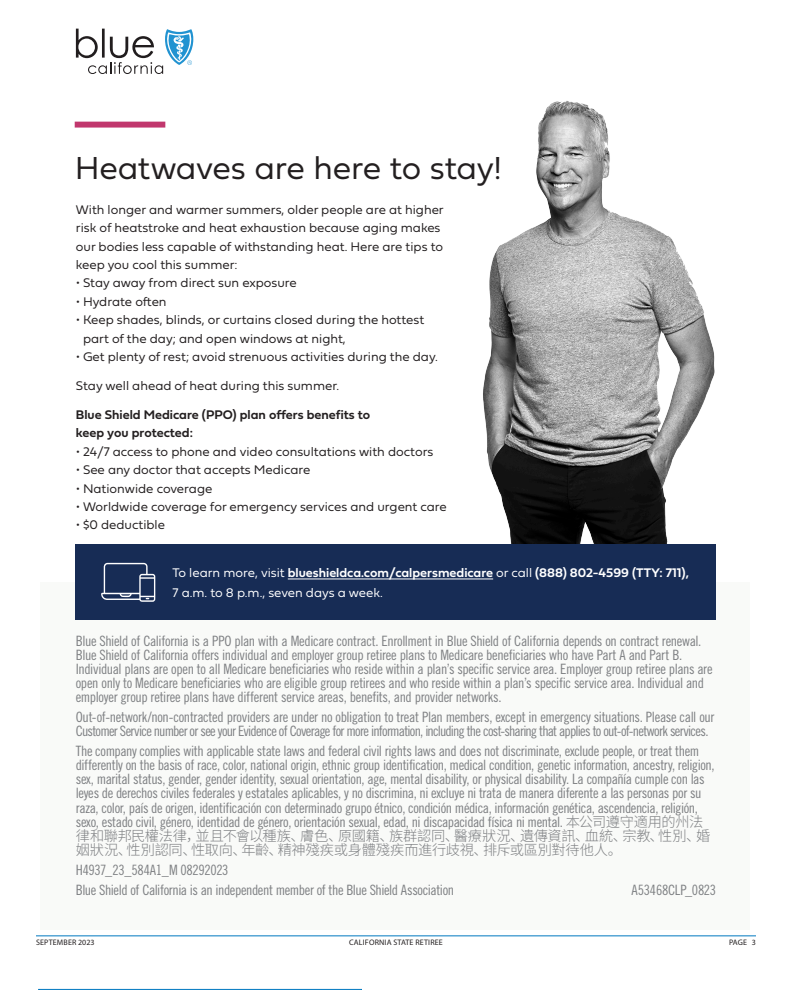
<style>
.page{position:relative;width:792px;height:990px;background:#fff}
.page>*{position:absolute;margin:0;border:0;box-sizing:border-box;transform-origin:0 0}
.t1{font:33.2px "Fieldwork Geo Light";letter-spacing:-.01em;color:#231f20}
.t2{font:14.2px/14.2px "Trade Gothic LT Pro Cn 18";letter-spacing:-.03em;color:#7e8083}
.t3{font:13px/18.4px "Fieldwork Geo Light";color:#231f20}
.t4{font:13px/20.2px "Fieldwork Geo Demibold";color:#fff}
.t5{font:13px/18.4px "Fieldwork Geo Demibold";color:#231f20}
.t6{font:8px "Myriad Pro";letter-spacing:.02em;color:#231f20}
.s1{font-family:"Fieldwork Geo Light"}
.s2{font-family:"Source Han Sans CN";font-weight:300}
</style>
<div class="page">
<hr style="left:36px;top:935px;width:720px;height:1px;background:#0078c0">
<svg style="left:38px;top:989px;width:324px;height:1px"></svg>
<img style="left:461px;top:101px;width:255px;height:444px">
<div style="left:40px;top:582px;width:710px;height:348px;background:#f9faf8"></div>
<svg style="left:76px;top:29px;width:117px;height:45px"></svg>
<div style="left:75px;top:122px;width:90px;height:6px;background:#c1376d"></div>
<div style="left:76px;top:545px;width:640px;height:75px;background:#172c55"></div>
<hr style="left:288px;top:578px;width:205px;height:1px;background:#fff">
<svg style="left:101px;top:563px;width:54px;height:39px"></svg>
<p class="t1" style="left:75px;top:142px;width:429px">Heatwaves are here to stay!</p>
<p class="t3" style="left:76px;top:200px;width:369px">With longer and warmer summers, older people are at higher risk of heatstroke and heat exhaustion because aging makes our bodies less capable of withstanding heat. Here are tips to keep you cool this summer:</p>
<p class="t3" style="left:76px;top:273px;width:222px">• Stay away from direct sun exposure</p>
<p class="t3" style="left:76px;top:292px;width:92px">• Hydrate often</p>
<p class="t3" style="left:83px;top:310px;width:343px;text-indent:-7px">• Keep shades, blinds, or curtains closed during the hottest part of the day; and open windows at night,</p>
<p class="t3" style="left:76px;top:347px;width:363px">• Get plenty of rest; avoid strenuous activities during the day.</p>
<p class="t3" style="left:76px;top:376px;width:265px">Stay well ahead of heat during this summer.</p>
<p class="t5" style="left:76px;top:405px;width:296px">Blue Shield Medicare (PPO) plan offers benefits to keep you protected:</p>
<p class="t3" style="left:76px;top:442px;width:359px">• 24/7 access to phone and video consultations with doctors</p>
<p class="t3" style="left:76px;top:460px;width:236px">• See any doctor that accepts Medicare</p>
<p class="t3" style="left:76px;top:478px;width:138px">• Nationwide coverage</p>
<p class="t3" style="left:76px;top:497px;width:373px">• Worldwide coverage for emergency services and urgent care</p>
<p class="t3" style="left:76px;top:515px;width:91px">• $0 deductible</p>
<p class="t4" style="left:173px;top:562px;width:518px"><span class="s1">To learn more, visit</span> blueshieldca.com/calpersmedicare <span class="s1">or call</span> (888) 802-4599 (TTY: 711),<br><span class="s1">7 a.m. to 8 p.m., seven days a week.</span></p>
<p class="t2" style="left:76px;top:633px;width:638px">Blue Shield of California is a PPO plan with a Medicare contract. Enrollment in Blue Shield of California depends on contract renewal.<br>Blue Shield of California offers individual and employer group retiree plans to Medicare beneficiaries who have Part A and Part B.<br>Individual plans are open to all Medicare beneficiaries who reside within a plan’s specific service area. Employer group retiree plans are open only to Medicare beneficiaries who are eligible group retirees and who reside within a plan’s specific service area. Individual and employer group retiree plans have different service areas, benefits, and provider networks.</p>
<p class="t2" style="left:76px;top:710px;width:640px">Out-of-network/non-contracted providers are under no obligation to treat Plan members, except in emergency situations. Please call our<br>Customer Service number or see your Evidence of Coverage for more information, including the cost-sharing that applies to out-of-network services.</p>
<p class="t2" style="left:76px;top:743px;width:640px">The company complies with applicable state laws and federal civil rights laws and does not discriminate, exclude people, or treat them differently on the basis of race, color, national origin, ethnic group identification, medical condition, genetic information, ancestry, religion, sex, marital status, gender, gender identity, sexual orientation, age, mental disability, or physical disability. La compañía cumple con las leyes de derechos civiles federales y estatales aplicables, y no discrimina, ni excluye ni trata de manera diferente a las personas por su raza, color, país de origen, identificación con determinado grupo étnico, condición médica, información genética, ascendencia, religión, sexo, estado civil, género, identidad de género, orientación sexual, edad, ni discapacidad física ni mental. <span class="s2">本公司遵守適用的州法律和聯邦民權法律，並且不會以種族、膚色、原國籍、族群認同、醫療狀況、遺傳資訊、血統、宗教、性別、婚姻狀況、性別認同、性取向、年齡、精神殘疾或身體殘疾而進行歧視、排斥或區別對待他人。</span></p>
<p class="t2" style="left:76px;top:860px;width:380px;line-height:19.6px">H4937_23_584A1_M 08292023<br>Blue Shield of California is an independent member of the Blue Shield Association</p>
<p class="t2" style="left:632px;top:882px;width:86px">A53468CLP_0823</p>
<p class="t6" style="left:36px;top:938px;width:60px">SEPTEMBER 2023</p>
<p class="t6" style="left:349px;top:938px;width:95px">CALIFORNIA STATE RETIREE</p>
<p class="t6" style="left:729px;top:938px;width:28px">PAGE 3</p>
</div>
